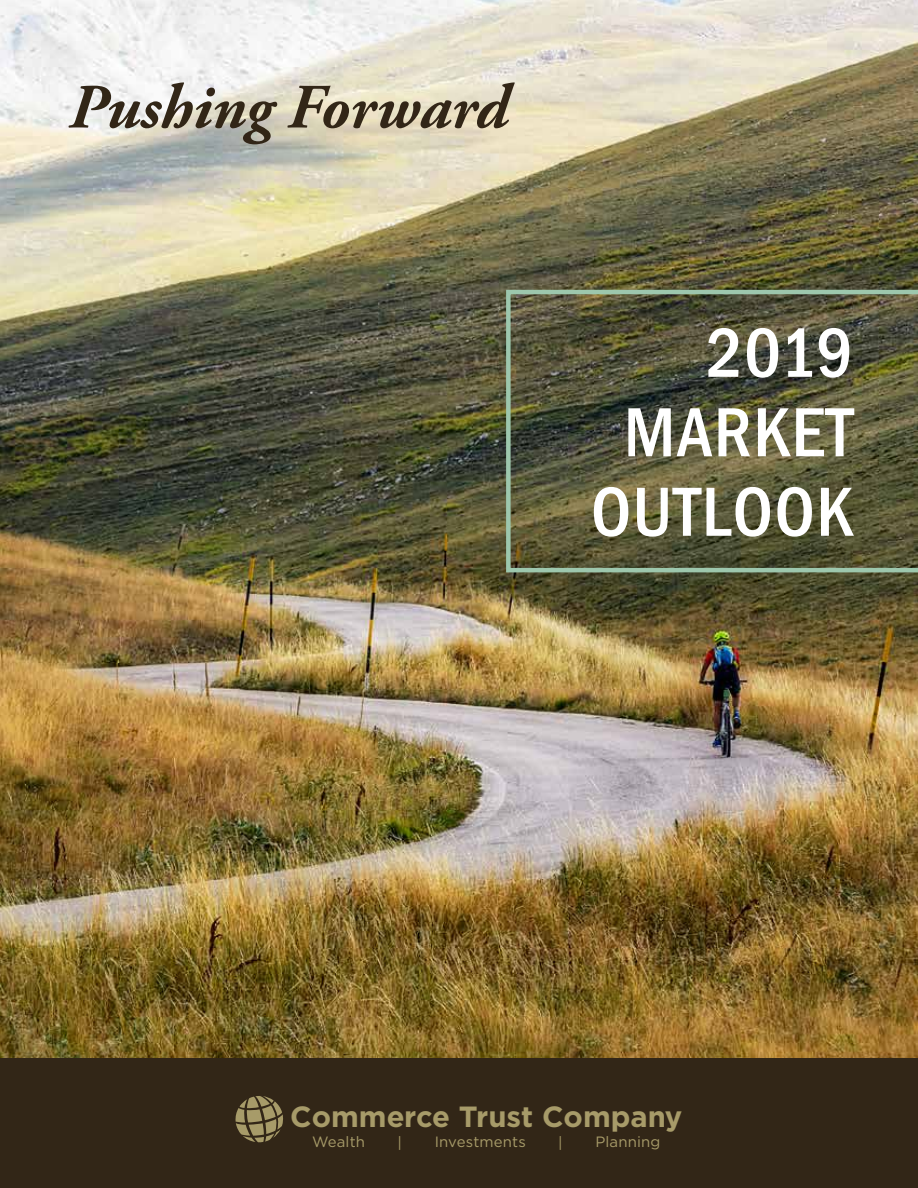
<style>
.page{position:relative;width:918px;height:1188px;background:#fff}
.page>*{position:absolute;margin:0;border:0;box-sizing:border-box;transform-origin:0 0}
.t1{font:500 condensed 72px/79.5px "Franklin Gothic";letter-spacing:.02em;color:#fff;text-align:right}
.t2{font:italic 700 63px "Adobe Garamond Pro";color:#322617}
.t3{font:700 29.25px "Gotham";color:#a79b69}
.t4{font:15px "Gotham";letter-spacing:.01em;color:#a79b69}
</style>
<div class="page">
<img style="left:0;top:0;width:918px;height:1058px">
<div style="left:0;top:1058px;width:918px;height:130px;background:#322617"></div>
<svg style="left:236px;top:1096px;width:47px;height:46px"></svg>
<svg style="left:506px;top:290px;width:412px;height:282px"></svg>
<h2 class="t2" style="left:69px;top:71px;width:441px">Pushing Forward</h2>
<h1 class="t1" style="left:591px;top:313px;width:264px">2019<br>MARKET<br>OUTLOOK</h1>
<h3 class="t3" style="left:290px;top:1097px;width:394px">Commerce Trust Company</h3>
<p class="t4" style="left:312px;top:1132px;width:54px">Wealth</p>
<p class="t4" style="left:398px;top:1134px;width:6px">|</p>
<p class="t4" style="left:435px;top:1132px;width:93px">Investments</p>
<p class="t4" style="left:558px;top:1134px;width:6px">|</p>
<p class="t4" style="left:595px;top:1132px;width:67px">Planning</p>
</div>
